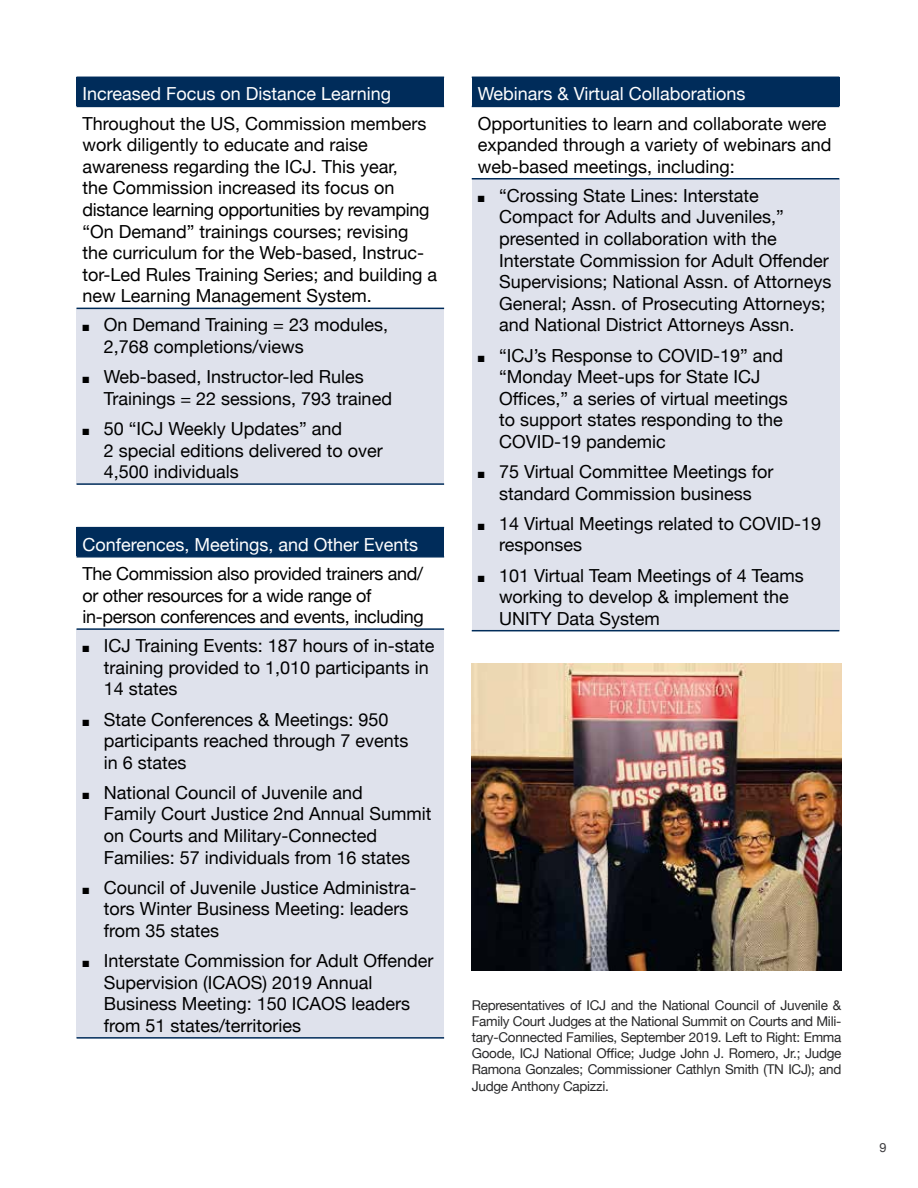
<style>
.page{position:relative;width:918px;height:1188px;background:#fff}
.page>*{position:absolute;margin:0;border:0;box-sizing:border-box;transform-origin:0 0}
.t1{font:18px/21.6px "Helvetica Neue";color:#000}
.t2{font:18px/21.6px "Helvetica Neue";letter-spacing:-.02em;color:#000}
.t3{font:18px "Helvetica Neue";color:#fff}
.t4{font:13.5px/16.2px "Helvetica Neue";letter-spacing:-.02em;color:#282829;text-align:justify}
.t5{font:12.75px "Helvetica Neue";color:#3e3d40}
</style>
<div class="page">
<div style="left:77px;top:77px;width:367px;height:29px;background:#002c5a"></div>
<div style="left:77px;top:308px;width:367px;height:176px;background:#dfe2ec"></div>
<hr style="left:77px;top:106px;width:367px;height:1px;background:#002c5a">
<hr style="left:77px;top:308px;width:367px;height:1px;background:#002c5a">
<hr style="left:77px;top:483px;width:367px;height:2px;background:#002c5a">
<div style="left:472px;top:77px;width:367px;height:29px;background:#002c5a"></div>
<div style="left:472px;top:179px;width:367px;height:452px;background:#dfe2ec"></div>
<hr style="left:472px;top:106px;width:367px;height:1px;background:#002c5a">
<hr style="left:472px;top:178px;width:367px;height:2px;background:#002c5a">
<hr style="left:472px;top:630px;width:367px;height:1px;background:#002c5a">
<div style="left:77px;top:528px;width:367px;height:29px;background:#002c5a"></div>
<div style="left:77px;top:629px;width:367px;height:409px;background:#dfe2ec"></div>
<hr style="left:77px;top:527px;width:367px;height:1px;background:#002c5a">
<hr style="left:77px;top:556px;width:367px;height:2px;background:#002c5a">
<hr style="left:77px;top:628px;width:367px;height:2px;background:#002c5a">
<hr style="left:77px;top:1037px;width:367px;height:2px;background:#002c5a">
<img style="left:472px;top:663px;width:369px;height:307px">
<p class="t3" style="left:83px;top:81px;width:310px">Increased Focus on Distance Learning</p>
<p class="t1" style="left:83px;top:113px;width:356px">Throughout the US, Commission members work diligently to educate and raise awareness regarding the ICJ. This year,<br>the Commission increased its focus on distance learning opportunities by revamping “On Demand” trainings courses; revising the curriculum for the Web-based, Instruc&shy;tor-Led Rules Training Series; and building a new Learning Management System.</p>
<p class="t1" style="left:104px;top:315px;width:286px;text-indent:-21px">■ On Demand Training = 23 modules,<br>2,768 completions/views</p>
<p class="t1" style="left:104px;top:367px;width:290px;text-indent:-21px">■ Web-based, Instructor-led Rules<br>Trainings = 22 sessions, 793 trained</p>
<p class="t1" style="left:104px;top:419px;width:281px;text-indent:-21px">■ 50 “ICJ Weekly Updates” and<br>2 special editions delivered to over<br>4,500 individuals</p>
<p class="t3" style="left:83px;top:531px;width:337px">Conferences, Meetings, and Other Events</p>
<p class="t2" style="left:83px;top:564px;width:343px">The Commission also provided trainers and/ or other resources for a wide range of in-person conferences and events, including</p>
<p class="t1" style="left:104px;top:636px;width:332px;text-indent:-21px">■ ICJ Training Events: 187 hours of in-state training provided to 1,010 participants in<br>14 states</p>
<p class="t1" style="left:104px;top:709px;width:306px;text-indent:-21px">■ State Conferences &amp; Meetings: 950 participants reached through 7 events in 6 states</p>
<p class="t1" style="left:104px;top:783px;width:329px;text-indent:-21px">■ National Council of Juvenile and<br>Family Court Justice 2nd Annual Summit on Courts and Military-Connected Families: 57 individuals from 16 states</p>
<p class="t1" style="left:104px;top:878px;width:314px;text-indent:-21px">■ Council of Juvenile Justice Administra&shy;tors Winter Business Meeting: leaders from 35 states</p>
<p class="t1" style="left:104px;top:951px;width:331px;text-indent:-21px">■ Interstate Commission for Adult Offender Supervision (ICAOS) 2019 Annual Business Meeting: 150 ICAOS leaders from 51 states/territories</p>
<p class="t3" style="left:478px;top:81px;width:269px">Webinars &amp; Virtual Collaborations</p>
<p class="t1" style="left:478px;top:113px;width:355px">Opportunities to learn and collaborate were expanded through a variety of webinars and web-based meetings, including:</p>
<p class="t1" style="left:499px;top:186px;width:334px;text-indent:-21px">■ “Crossing State Lines: Interstate Compact for Adults and Juveniles,” presented in collaboration with the Interstate Commission for Adult Offender Supervisions; National Assn. of Attorneys General; Assn. of Prosecuting Attorneys; and National District Attorneys Assn.</p>
<p class="t1" style="left:499px;top:345px;width:290px;text-indent:-21px">■ “ICJ’s Response to COVID-19” and “Monday Meet-ups for State ICJ<br>Offices,” a series of virtual meetings to support states responding to the<br>COVID-19 pandemic</p>
<p class="t1" style="left:478px;top:462px;width:297px;text-align:center">■ 75 Virtual Committee Meetings for standard Commission business</p>
<p class="t1" style="left:499px;top:514px;width:324px;text-indent:-21px">■ 14 Virtual Meetings related to COVID-19 responses</p>
<p class="t1" style="left:499px;top:565px;width:306px;text-indent:-21px">■ 101 Virtual Team Meetings of 4 Teams working to develop &amp; implement the<br>UNITY Data System</p>
<p class="t4" style="left:472px;top:997px;width:371px">Representatives of ICJ and the National Council of Juvenile &amp; Family Court Judges at the National Summit on Courts and Mili&shy;tary-Connected Families, September 2019. Left to Right: Emma Goode, ICJ National Office; Judge John J. Romero, Jr.; Judge Ramona Gonzales; Commissioner Cathlyn Smith (TN ICJ); and Judge Anthony Capizzi.</p>
<p class="t5" style="left:880px;top:1138px;width:9px">9</p>
</div>
